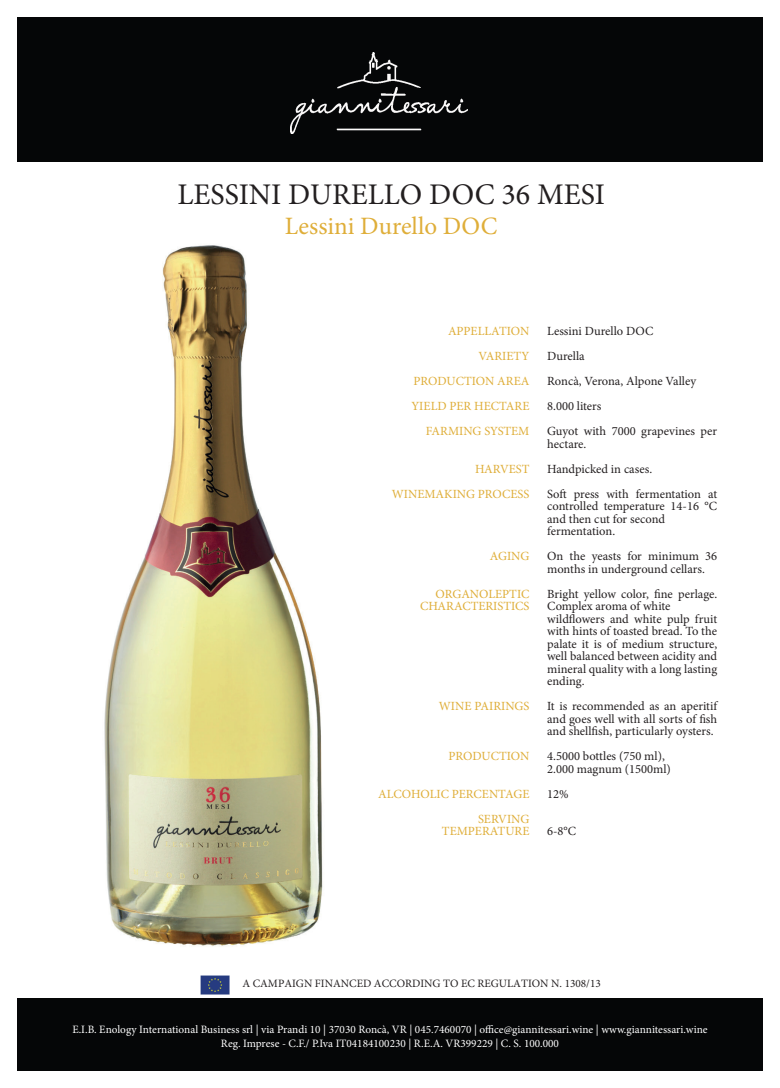
<style>
.page{position:relative;width:780px;height:1088px;background:#fff}
.page>*{position:absolute;margin:0;border:0;box-sizing:border-box;transform-origin:0 0}
.t1{font:30px "Minion Pro";color:#231f20}
.t2{font:25px "Minion Pro";color:#dfae39}
.t3{font:12.5px/12.5px "Minion Pro";color:#231f20}
.t4{font:12.5px/25px "Minion Pro";color:#dfae39;text-align:right}
.t5{font:11.25px/13.5px "Minion Pro";color:#fff;text-align:center}
.t6{font:11.25px "Minion Pro";color:#231f20}
</style>
<div class="page">
<div style="left:18px;top:18px;width:744px;height:143px;background:#050607"></div>
<div style="left:18px;top:998px;width:744px;height:72px;background:#050607"></div>
<img style="left:290px;top:53px;width:178px;height:81px">
<img style="left:200px;top:975px;width:30px;height:19px">
<img style="left:104px;top:245px;width:219px;height:702px">
<h1 class="t1" style="left:177px;top:174px;width:429px">LESSINI DURELLO DOC 36 MESI</h1>
<h2 class="t2" style="left:285px;top:209px;width:214px">Lessini Durello DOC</h2>
<p class="t4" style="left:411px;top:319px;width:120px">APPELLATION<br>VARIETY<br>PRODUCTION AREA<br>YIELD PER HECTARE<br>FARMING SYSTEM</p>
<p class="t4" style="left:391px;top:456px;width:139px">HARVEST<br>WINEMAKING PROCESS</p>
<p class="t4" style="left:490px;top:544px;width:41px">AGING</p>
<p class="t4" style="left:420px;top:587px;width:111px;line-height:12.5px">ORGANOLEPTIC<br>CHARACTERISTICS</p>
<p class="t4" style="left:439px;top:694px;width:92px">WINE PAIRINGS</p>
<p class="t4" style="left:448px;top:744px;width:82px">PRODUCTION</p>
<p class="t4" style="left:378px;top:781px;width:153px">ALCOHOLIC PERCENTAGE<br>SERVING</p>
<p class="t4" style="left:442px;top:819px;width:89px">TEMPERATURE</p>
<p class="t3" style="left:547px;top:319px;width:171px;line-height:25px">Lessini Durello DOC<br>Durella<br>Roncà, Verona, Alpone Valley<br>8.000 liters<br>Guyot with 7000 grapevines per</p>
<p class="t3" style="left:547px;top:431px;width:171px;line-height:25px">hectare.<br>Handpicked in cases.<br>Soft press with fermentation at</p>
<p class="t3" style="left:547px;top:500px;width:171px">controlled temperature 14-16 °C and then cut for second fermentation.</p>
<p class="t3" style="left:547px;top:550px;width:171px">On the yeasts for minimum 36 months in underground cellars.</p>
<p class="t3" style="left:547px;top:587px;width:171px">Bright yellow color, fine perlage.<br>Complex aroma of white wildflowers and white pulp fruit with hints of toasted bread. To the palate it is of medium structure, well balanced between acidity and mineral quality with a long lasting ending.</p>
<p class="t3" style="left:547px;top:700px;width:171px;text-align:justify">It is recommended as an aperitif and goes well with all sorts of fish and shellfish, particularly oysters.</p>
<p class="t3" style="left:547px;top:750px;width:125px">4.5000 bottles (750 ml),<br>2.000 magnum (1500ml)</p>
<p class="t3" style="left:547px;top:787px;width:23px">12%</p>
<p class="t3" style="left:547px;top:825px;width:31px">6-8°C</p>
<p class="t6" style="left:242px;top:976px;width:360px">A CAMPAIGN FINANCED ACCORDING TO EC REGULATION N. 1308/13</p>
<p class="t5" style="left:72px;top:1023px;width:636px">E.I.B. Enology International Business srl | via Prandi 10 | 37030 Roncà, VR | 045.7460070 | office@giannitessari.wine | www.giannitessari.wine<br>Reg. Imprese - C.F./ P.Iva IT04184100230 | R.E.A. VR399229 | C. S. 100.000</p>
</div>
